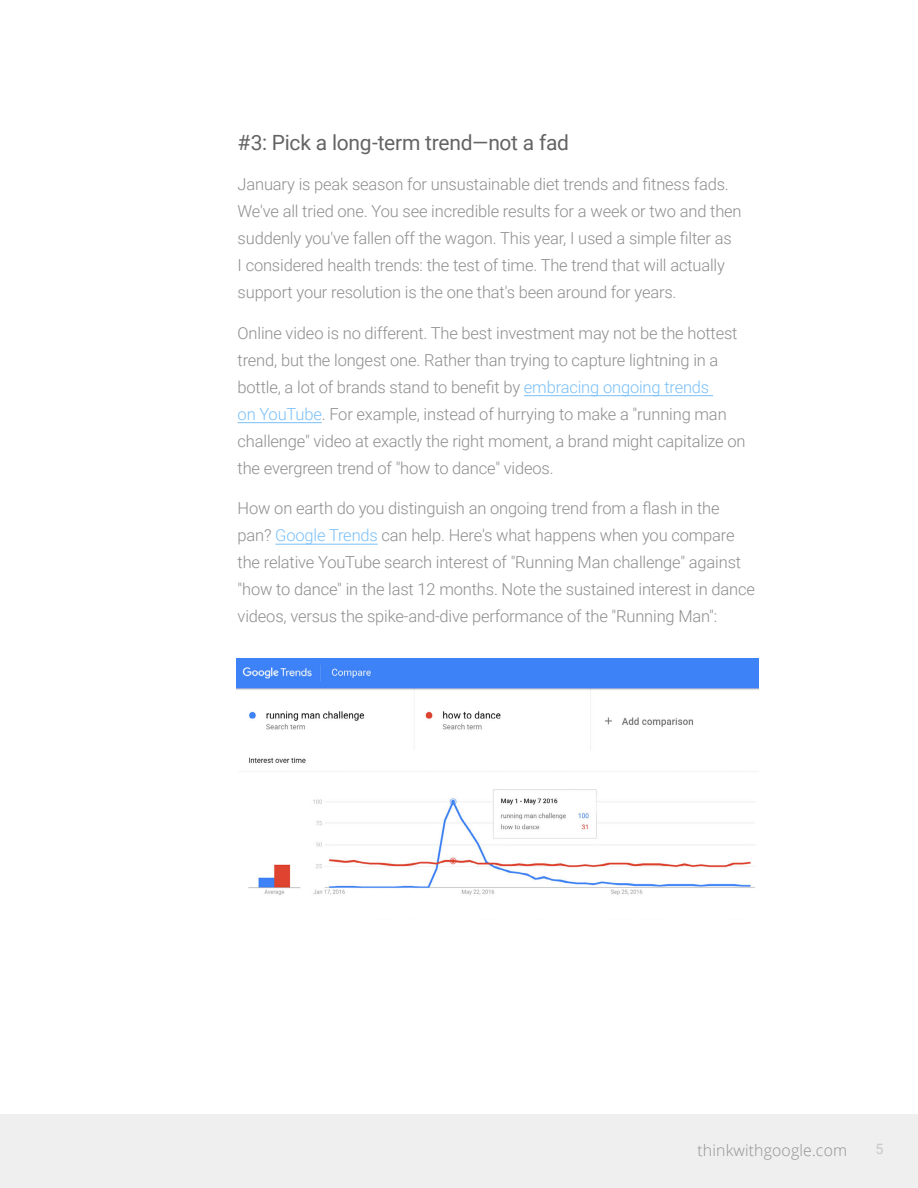
<style>
.page{position:relative;width:918px;height:1188px;background:#fff}
.page>*{position:absolute;margin:0;border:0;box-sizing:border-box;transform-origin:0 0}
.t1{font:21px "Roboto";letter-spacing:-.015em;color:#646464}
.t2{font:300 16.5px/27px "Roboto";letter-spacing:-.01em;color:#8e8e8e}
.t3{font:300 15.75px "Open Sans";letter-spacing:.01em;color:#666766}
.t4{font:14.25px "Roboto";color:#c9c9c9}
.s1{color:#7ac0f8}
</style>
<div class="page">
<div style="left:0;top:1114px;width:918px;height:74px;background:#f0eff0"></div>
<hr style="left:524px;top:395px;width:189px;height:1px;background:#7ac0f8">
<hr style="left:238px;top:422px;width:84px;height:1px;background:#7ac0f8">
<hr style="left:275px;top:544px;width:103px;height:1px;background:#7ac0f8">
<img style="left:236px;top:658px;width:523px;height:238px">
<p class="t1" style="left:238px;top:127px;width:333px">#3: Pick a long-term trend—not a fad</p>
<p class="t2" style="left:238px;top:170px;width:506px">January is peak season for unsustainable diet trends and fitness fads.<br>We've all tried one. You see incredible results for a week or two and then suddenly you've fallen off the wagon. This year, I used a simple filter as<br>I considered health trends: the test of time. The trend that will actually support your resolution is the one that's been around for years.</p>
<p class="t2" style="left:238px;top:319px;width:510px">Online video is no different. The best investment may not be the hottest trend, but the longest one. Rather than trying to capture lightning in a bottle, a lot of brands stand to benefit by <span class="s1">embracing ongoing trends<br>on YouTube</span>. For example, instead of hurrying to make a "running man challenge" video at exactly the right moment, a brand might capitalize on the evergreen trend of "how to dance" videos.</p>
<p class="t2" style="left:238px;top:494px;width:519px">How on earth do you distinguish an ongoing trend from a flash in the pan? <span class="s1">Google Trends</span> can help. Here's what happens when you compare the relative YouTube search interest of "Running Man challenge" against "how to dance" in the last 12 months. Note the sustained interest in dance videos, versus the spike-and-dive performance of the "Running Man":</p>
<p class="t3" style="left:698px;top:1140px;width:151px">thinkwithgoogle.com</p>
<p class="t4" style="left:876px;top:1139px;width:10px">5</p>
</div>
